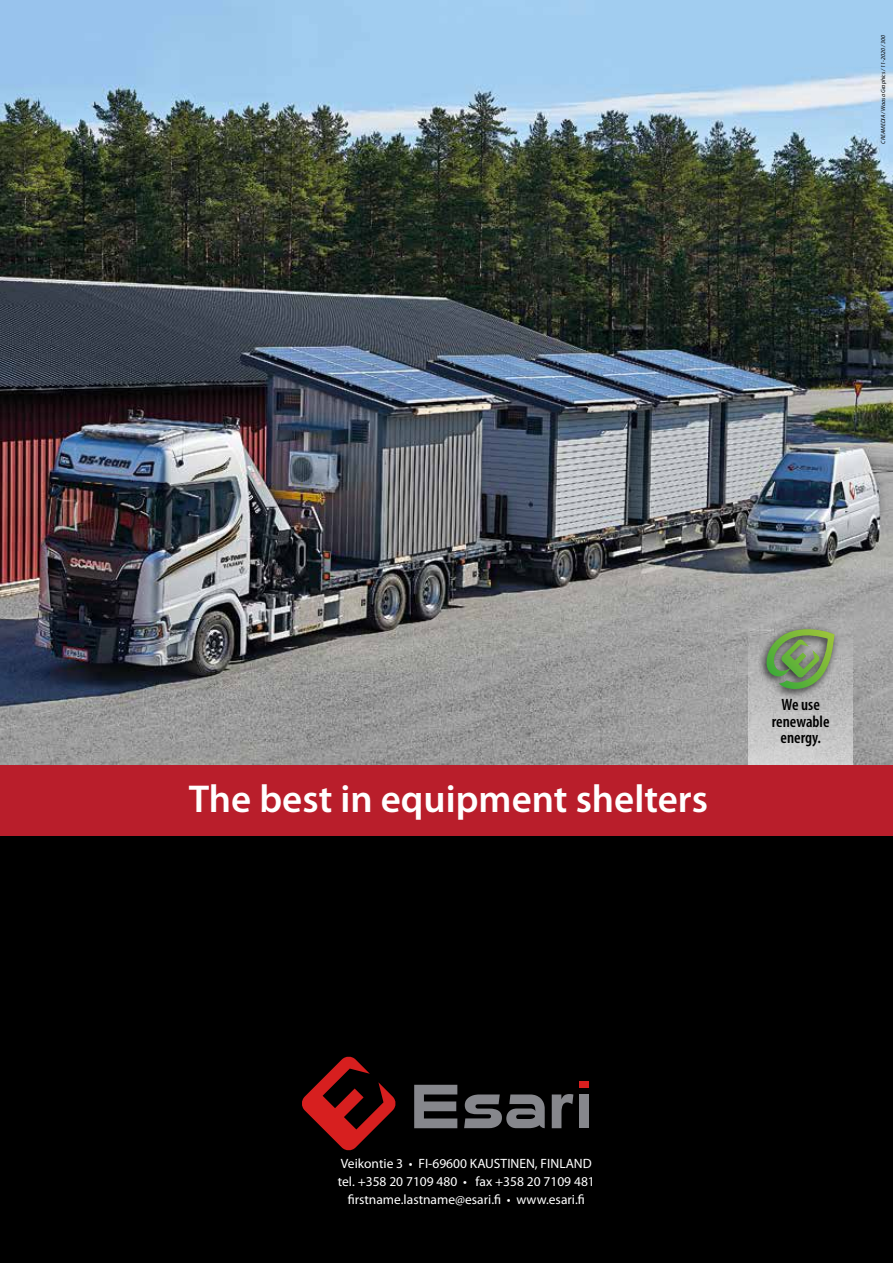
<style>
.page{position:relative;width:893px;height:1263px;background:#000}
.page>*{position:absolute;margin:0;border:0;box-sizing:border-box;transform-origin:0 0}
.t1{font:600 39px "Myriad Pro";color:#fff}
.t2{font:600 condensed 16.5px/16.5px "Myriad Pro";color:#000;text-align:center}
.t3{font:13.5px/17.7px "Myriad Pro";color:#fff;text-align:center}
.t4{font:italic 6px "Myriad Pro";color:#000}
</style>
<div class="page">
<img style="left:0;top:0;width:893px;height:765px">
<div style="left:748px;top:619px;width:105px;height:150px;background:linear-gradient(to bottom,#a5a5a5,#cfcfcf)"></div>
<div style="left:0;top:765px;width:893px;height:71px;background:#b91e2b"></div>
<svg style="left:302px;top:1056px;width:94px;height:95px"></svg>
<svg style="left:414px;top:1085px;width:43px;height:43px"></svg>
<svg style="left:464px;top:1094px;width:81px;height:34px"></svg>
<svg style="left:552px;top:1094px;width:21px;height:34px"></svg>
<div style="left:579px;top:1094px;width:10px;height:34px;background:#86878c"></div>
<div style="left:579px;top:1081px;width:10px;height:7px;background:#d71f1f"></div>
<div style="left:756px;top:624px;width:84px;height:76px;background:#000;opacity:.75"></div>
<svg style="left:765px;top:629px;width:69px;height:62px"></svg>
<p class="t4" style="left:880px;top:144px;width:110px;rotate:-90deg">CREAMEDIA / Waasa Graphics / 11-2020 / 300</p>
<h1 class="t1" style="left:189px;top:777px;width:521px">The best in equipment shelters</h1>
<p class="t2" style="left:772px;top:697px;width:59px">We use renewable energy.</p>
<p class="t3" style="left:338px;top:1155px;width:259px">Veikontie 3 • FI-69600 KAUSTINEN, FINLAND tel. +358 20 7109 480 • fax +358 20 7109 481 firstname.lastname@esari.fi • www.esari.fi</p>
</div>
